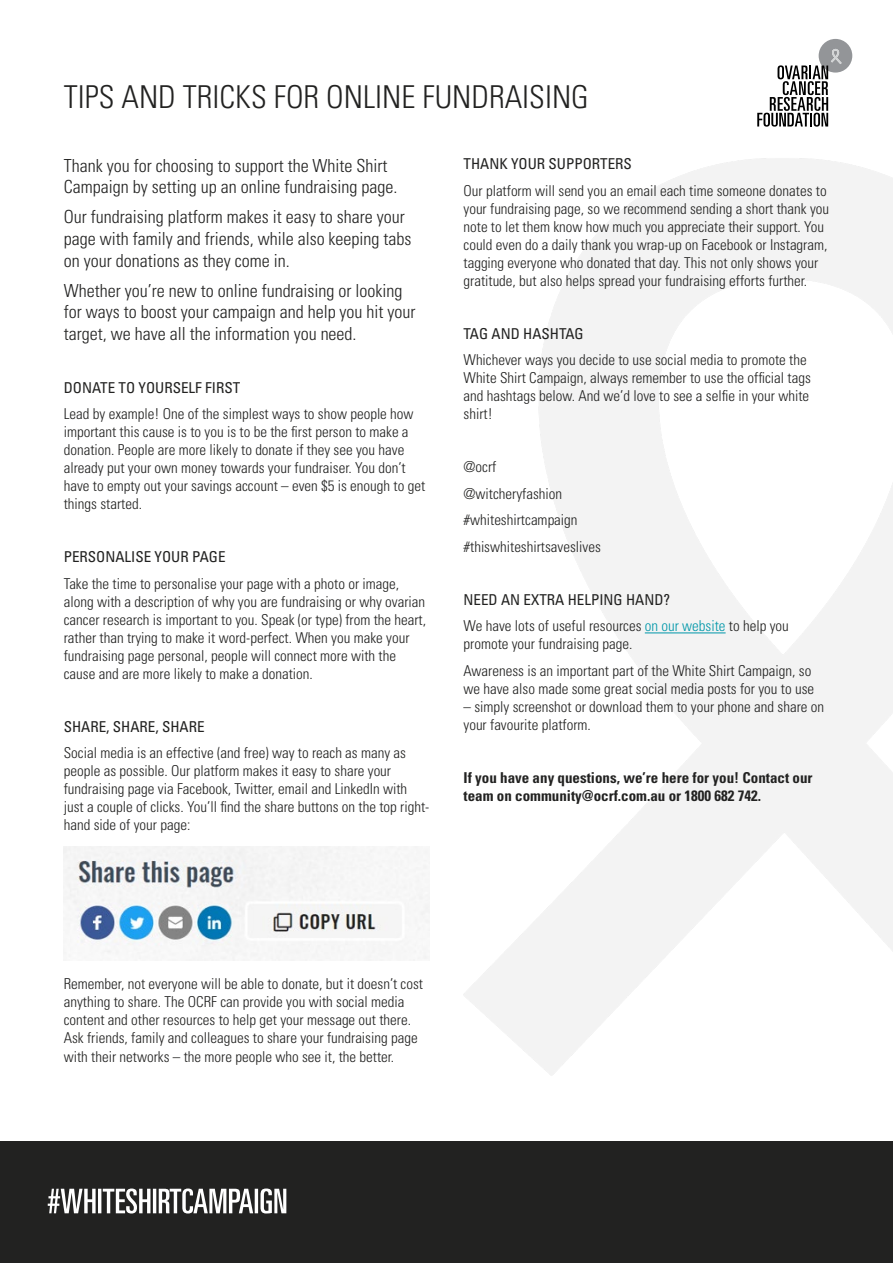
<style>
.page{position:relative;width:893px;height:1263px;background:#fff}
.page>*{position:absolute;margin:0;border:0;box-sizing:border-box;transform-origin:0 0}
.t1{font:300 condensed 31.5px "Univers";color:#222221}
.t2{font:300 condensed 18px/21.6px "Univers";color:#222221}
.t3{font:300 condensed 15px/18px "Univers";color:#222221}
.t4{font:condensed 15px "Univers";color:#222221}
.t5{font:700 condensed 15px/18px "Univers";color:#222221}
.s1{font-weight:400}
.s2{color:#0097a9}
</style>
<div class="page">
<img style="left:463px;top:158px;width:430px;height:984px">
<hr style="left:645px;top:632px;width:81px;height:1px;background:#0097a9">
<img style="left:64px;top:846px;width:365px;height:114px">
<div style="left:0;top:1142px;width:893px;height:121px;background:#222221"></div>
<svg style="left:48px;top:1188px;width:238px;height:25px"></svg>
<svg style="left:757px;top:39px;width:95px;height:88px"></svg>
<h1 class="t1" style="left:64px;top:78px;width:133px">Tips and tric</h1>
<h1 class="t1" style="left:235px;top:78px;width:267px">ks for online fundraisi</h1>
<h1 class="t1" style="left:552px;top:78px;width:38px">ng</h1>
<p class="t2" style="left:64px;top:154px;width:335px">Thank you for choosing to support the White Shirt<br>Campaign by setting up an online fundraising page.</p>
<p class="t2" style="left:64px;top:206px;width:349px">Our fundraising platform makes it easy to share your page with family and friends, while also keeping tabs on your donations as they come in.</p>
<p class="t2" style="left:64px;top:279px;width:353px">Whether you’re new to online fundraising or looking for ways to boost your campaign and help you hit your target, we have all the information you need.</p>
<p class="t4" style="left:64px;top:378px;width:178px">DONATE TO YOURSELF FIRST</p>
<p class="t3" style="left:64px;top:405px;width:363px">Lead by example! One of the simplest ways to show people how important this cause is to you is to be the first person to make a donation. People are more likely to donate if they see you have already put your own money towards your fundraiser. You don’t have to empty out your savings account – even $5 is enough to get things started.</p>
<p class="t4" style="left:64px;top:547px;width:163px">PERSONALISE YOUR PAGE</p>
<p class="t3" style="left:64px;top:575px;width:364px">Take the time to personalise your page with a photo or image, along with a description of why you are fundraising or why ovarian cancer research is important to you. Speak (or type) from the heart, rather than trying to make it word-perfect. When you make your fundraising page personal, people will connect more with the cause and are more likely to make a donation.</p>
<p class="t4" style="left:64px;top:717px;width:142px">SHARE, SHARE, SHARE</p>
<p class="t3" style="left:64px;top:744px;width:367px">Social media is an effective (and free) way to reach as many as people as possible. Our platform makes it easy to share your fundraising page via Facebook, Twitter, email and LinkedIn with just a couple of clicks. You’ll find the share buttons on the top right&shy;hand side of your page:</p>
<p class="t4" style="left:463px;top:154px;width:168px">THANK YOUR SUPPORTERS</p>
<p class="t3" style="left:463px;top:182px;width:367px">Our platform will send you an email each time someone donates to your fundraising page, so we recommend sending a short thank you note to let them know how much you appreciate their support. You could even do a daily thank you wrap-up on Facebook or Instagram, tagging everyone who donated that day. This not only shows your gratitude, but also helps spread your fundraising efforts further.</p>
<p class="t4" style="left:463px;top:324px;width:122px">TAG AND HASHTAG</p>
<p class="t3" style="left:463px;top:351px;width:349px">Whichever ways you decide to use social media to promote the White Shirt Campaign, always remember to use the official tags and hashtags below. And we’d love to see a selfie in your white shirt!</p>
<p class="t3" style="left:463px;top:454px;width:139px;line-height:26.5px">@ocrf<br>@witcheryfashion #whiteshirtcampaign #thiswhiteshirtsaveslives</p>
<p class="t3" style="left:463px;top:586px;width:327px;line-height:26.5px"><span class="s1">N EED AN EXTRA HELPING HAND?<br></span>We have lots of useful resources <span class="s2">on our website</span> to help you</p>
<p class="t3" style="left:463px;top:631px;width:349px;line-height:26.5px">promote your fundraising page.<br>Awareness is an important part of the White Shirt Campaign, so</p>
<p class="t3" style="left:463px;top:680px;width:352px">we have also made some great social media posts for you to use</p>
<p class="t3" style="left:463px;top:698px;width:362px">– simply screenshot or download them to your phone and share on your favourite platform.</p>
<p class="t5" style="left:463px;top:768px;width:351px">If you have any questions, we’re here for you! Contact our team on community@ocrf.com.au or 1800 682 742.</p>
<p class="t3" style="left:64px;top:975px;width:361px">Remember, not everyone will be able to donate, but it doesn’t cost anything to share. The OCRF can provide you with social media content and other resources to help get your message out there.<br>Ask friends, family and colleagues to share your fundraising page with their networks – the more people who see it, the better.</p>
</div>
